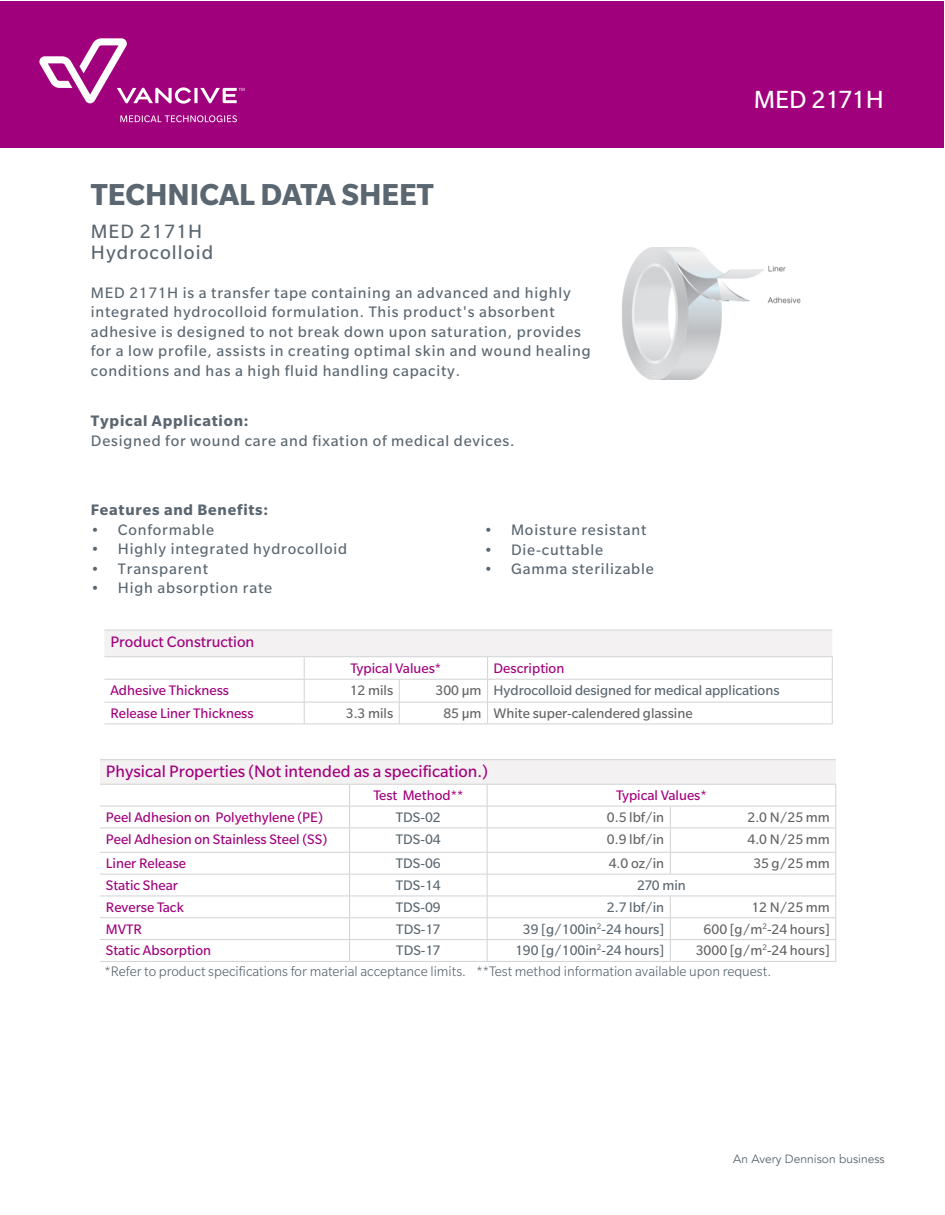
<style>
.page{position:relative;width:945px;height:1215px;background:#fff}
.page>*{position:absolute;margin:0;border:0;box-sizing:border-box;transform-origin:0 0}
.t1{font:700 33px "Slate Std";color:#5a6670}
.t2{font:27px "Slate Std";color:#fff}
.Body_copy_w_o_space{font:21px "Slate Std";letter-spacing:.05em;color:#5a6670}
.Body_copy_w_o_space-2{font:18px "Slate Std";color:#a1007d}
.Body_copy_w_o_space-3{font:16.5px/19.5px "Slate Std";letter-spacing:.05em;color:#5a6670}
.Body_copy_w_o_space-4{font:700 16.5px "Slate Std";letter-spacing:.05em;color:#5a6670}
.Body_copy_w_o_space-5{font:16.5px "Slate Std";color:#a1007d}
.TABLE_body{font:15px "Slate Std";color:#a1007d}
.TABLE_body-2{font:15px "Slate Std";color:#636366}
.TABLE_body-3{font:15px "Slate Std";color:#5a6670}
.body_copy{font:300 15px "Slate Std";color:#5a6670}
.t3{font:12px "Avenir";color:#5a6670}
</style>
<div class="page">
<div style="left:1px;top:1px;width:943px;height:146px;background:#a1007d"></div>
<svg style="left:120px;top:115px;width:117px;height:7px"></svg>
<svg style="left:39px;top:38px;width:205px;height:66px"></svg>
<div style="left:100px;top:760px;width:736px;height:24px;background:#f3f1f2"></div>
<svg style="left:100px;top:785px;width:736px;height:176px"></svg>
<hr style="left:100px;top:759px;width:250px;height:1px;background:#d1d2d4">
<hr style="left:350px;top:759px;width:137px;height:1px;background:#d1d2d4">
<hr style="left:487px;top:759px;width:183px;height:1px;background:#d1d2d4">
<hr style="left:670px;top:759px;width:166px;height:1px;background:#d1d2d4">
<hr style="left:100px;top:784px;width:250px;height:1px;background:#d1d2d4">
<hr style="left:350px;top:784px;width:137px;height:1px;background:#d1d2d4">
<hr style="left:487px;top:784px;width:183px;height:1px;background:#d1d2d4">
<hr style="left:670px;top:784px;width:166px;height:1px;background:#d1d2d4">
<hr style="left:100px;top:806px;width:250px;height:1px;background:#d1d2d4">
<hr style="left:350px;top:806px;width:137px;height:1px;background:#d1d2d4">
<hr style="left:487px;top:806px;width:183px;height:1px;background:#d1d2d4">
<hr style="left:670px;top:806px;width:166px;height:1px;background:#d1d2d4">
<hr style="left:100px;top:828px;width:250px;height:1px;background:#d1d2d4">
<hr style="left:350px;top:828px;width:137px;height:1px;background:#d1d2d4">
<hr style="left:487px;top:828px;width:183px;height:1px;background:#d1d2d4">
<svg style="left:670px;top:807px;width:1px;height:67px"></svg>
<svg style="left:349px;top:785px;width:1px;height:176px"></svg>
<svg style="left:487px;top:785px;width:1px;height:176px"></svg>
<svg style="left:670px;top:897px;width:1px;height:64px"></svg>
<svg style="left:836px;top:785px;width:1px;height:176px"></svg>
<hr style="left:670px;top:828px;width:166px;height:1px;background:#d1d2d4">
<hr style="left:100px;top:852px;width:250px;height:1px;background:#d1d2d4">
<hr style="left:350px;top:852px;width:137px;height:1px;background:#d1d2d4">
<hr style="left:487px;top:852px;width:183px;height:1px;background:#d1d2d4">
<hr style="left:100px;top:874px;width:250px;height:1px;background:#d1d2d4">
<hr style="left:350px;top:874px;width:137px;height:1px;background:#d1d2d4">
<hr style="left:487px;top:874px;width:183px;height:1px;background:#d1d2d4">
<hr style="left:100px;top:896px;width:250px;height:1px;background:#d1d2d4">
<hr style="left:350px;top:896px;width:137px;height:1px;background:#d1d2d4">
<hr style="left:487px;top:896px;width:183px;height:1px;background:#d1d2d4">
<hr style="left:100px;top:918px;width:250px;height:1px;background:#d1d2d4">
<hr style="left:350px;top:918px;width:137px;height:1px;background:#d1d2d4">
<hr style="left:487px;top:918px;width:183px;height:1px;background:#d1d2d4">
<hr style="left:100px;top:939px;width:250px;height:1px;background:#d1d2d4">
<hr style="left:350px;top:939px;width:137px;height:1px;background:#d1d2d4">
<hr style="left:487px;top:939px;width:183px;height:1px;background:#d1d2d4">
<hr style="left:100px;top:961px;width:250px;height:1px;background:#d1d2d4">
<hr style="left:350px;top:961px;width:137px;height:1px;background:#d1d2d4">
<hr style="left:487px;top:961px;width:183px;height:1px;background:#d1d2d4">
<hr style="left:670px;top:852px;width:166px;height:1px;background:#d1d2d4">
<hr style="left:670px;top:874px;width:166px;height:1px;background:#d1d2d4">
<hr style="left:670px;top:896px;width:166px;height:1px;background:#d1d2d4">
<hr style="left:670px;top:918px;width:166px;height:1px;background:#d1d2d4">
<hr style="left:670px;top:939px;width:166px;height:1px;background:#d1d2d4">
<hr style="left:670px;top:961px;width:166px;height:1px;background:#d1d2d4">
<svg style="left:104px;top:630px;width:729px;height:94px"></svg>
<hr style="left:104px;top:679px;width:200px;height:1px;background:#d1d2d4">
<hr style="left:104px;top:702px;width:200px;height:1px;background:#d1d2d4">
<hr style="left:104px;top:724px;width:200px;height:1px;background:#d1d2d4">
<hr style="left:304px;top:679px;width:95px;height:1px;background:#d1d2d4">
<hr style="left:399px;top:679px;width:89px;height:1px;background:#d1d2d4">
<hr style="left:488px;top:679px;width:345px;height:1px;background:#d1d2d4">
<hr style="left:304px;top:702px;width:95px;height:1px;background:#d1d2d4">
<hr style="left:399px;top:702px;width:89px;height:1px;background:#d1d2d4">
<hr style="left:488px;top:702px;width:345px;height:1px;background:#d1d2d4">
<hr style="left:304px;top:724px;width:95px;height:1px;background:#d1d2d4">
<hr style="left:399px;top:724px;width:89px;height:1px;background:#d1d2d4">
<hr style="left:488px;top:724px;width:345px;height:1px;background:#d1d2d4">
<img style="left:622px;top:247px;width:179px;height:133px">
<p class="t1" style="left:91px;top:176px;width:345px">TECHNICAL DATA SHEET</p>
<p class="Body_copy_w_o_space" style="left:91px;top:220px;width:113px">MED 2171H</p>
<p class="Body_copy_w_o_space" style="left:91px;top:241px;width:124px">Hydrocolloid</p>
<p class="Body_copy_w_o_space-3" style="left:91px;top:283px;width:501px">MED 2171H is a transfer tape containing an advanced and highly integrated hydrocolloid formulation. This product's absorbent adhesive is designed to not break down upon saturation, provides for a low profile, assists in creating optimal skin and wound healing conditions and has a high fluid handling capacity.</p>
<p class="Body_copy_w_o_space-4" style="left:91px;top:412px;width:159px">Typical Application:</p>
<p class="Body_copy_w_o_space-3" style="left:91px;top:430px;width:425px">Designed for wound care and fixation of medical devices.</p>
<p class="Body_copy_w_o_space-4" style="left:91px;top:501px;width:179px">Features and Benefits:</p>
<p class="Body_copy_w_o_space-3" style="left:91px;top:520px;width:125px">• Conformable</p>
<p class="Body_copy_w_o_space-3" style="left:91px;top:539px;width:258px">• Highly integrated hydrocolloid</p>
<p class="Body_copy_w_o_space-3" style="left:91px;top:559px;width:119px">• Transparent</p>
<p class="Body_copy_w_o_space-3" style="left:91px;top:578px;width:183px">• High absorption rate</p>
<p class="Body_copy_w_o_space-5" style="left:110px;top:633px;width:146px">Product Construction</p>
<p class="Body_copy_w_o_space-3" style="left:484px;top:520px;width:164px">• Moisture resistant</p>
<p class="Body_copy_w_o_space-3" style="left:484px;top:540px;width:121px">• Die-cuttable</p>
<p class="Body_copy_w_o_space-3" style="left:484px;top:559px;width:171px">• Gamma sterilizable</p>
<p class="TABLE_body" style="left:351px;top:660px;width:92px">Typical Values*</p>
<p class="TABLE_body" style="left:494px;top:660px;width:72px">Description</p>
<p class="t2" style="left:754px;top:86px;width:132px">MED 2171H</p>
<p class="TABLE_body" style="left:110px;top:682px;width:120px">Adhesive Thickness</p>
<p class="TABLE_body-2" style="left:350px;top:682px;width:45px">12 mils</p>
<p class="TABLE_body-2" style="left:436px;top:682px;width:47px">300 µm</p>
<p class="TABLE_body-3" style="left:494px;top:682px;width:288px">Hydrocolloid designed for medical applications</p>
<p class="TABLE_body" style="left:110px;top:705px;width:145px">Release Liner Thickness</p>
<p class="TABLE_body-2" style="left:346px;top:705px;width:49px">3.3 mils</p>
<p class="TABLE_body-2" style="left:443px;top:705px;width:40px">85 µm</p>
<p class="TABLE_body-2" style="left:494px;top:705px;width:201px">White super-calendered glassine</p>
<p class="Body_copy_w_o_space-2" style="left:106px;top:762px;width:384px">Physical Properties (Not intended as a specification.)</p>
<p class="TABLE_body" style="left:373px;top:788px;width:92px">Test Method**</p>
<p class="TABLE_body" style="left:616px;top:788px;width:92px">Typical Values*</p>
<p class="TABLE_body" style="left:106px;top:809px;width:218px">Peel Adhesion on Polyethylene (PE)</p>
<p class="TABLE_body-3" style="left:396px;top:809px;width:46px">TDS-02</p>
<p class="TABLE_body-2" style="left:607px;top:809px;width:59px">0.5 lbf/in</p>
<p class="TABLE_body-2" style="left:748px;top:809px;width:84px">2.0 N/25 mm</p>
<p class="TABLE_body" style="left:106px;top:831px;width:223px">Peel Adhesion on Stainless Steel (SS)</p>
<p class="TABLE_body-3" style="left:396px;top:831px;width:46px">TDS-04</p>
<p class="TABLE_body-2" style="left:607px;top:831px;width:59px">0.9 lbf/in</p>
<p class="TABLE_body-2" style="left:748px;top:831px;width:84px">4.0 N/25 mm</p>
<p class="TABLE_body" style="left:106px;top:856px;width:82px">Liner Release</p>
<p class="TABLE_body-3" style="left:396px;top:856px;width:46px">TDS-06</p>
<p class="TABLE_body-2" style="left:609px;top:856px;width:57px">4.0 oz/in</p>
<p class="TABLE_body-2" style="left:753px;top:856px;width:78px">35 g/25 mm</p>
<p class="TABLE_body" style="left:106px;top:877px;width:74px">Static Shear</p>
<p class="TABLE_body-3" style="left:396px;top:877px;width:46px">TDS-14</p>
<p class="TABLE_body-3" style="left:637px;top:877px;width:50px">270 min</p>
<p class="TABLE_body" style="left:106px;top:899px;width:80px">Reverse Tack</p>
<p class="TABLE_body-3" style="left:396px;top:899px;width:46px">TDS-09</p>
<p class="TABLE_body-3" style="left:607px;top:899px;width:59px">2.7 lbf/in</p>
<p class="TABLE_body-2" style="left:751px;top:899px;width:80px">12 N/25 mm</p>
<p class="TABLE_body" style="left:106px;top:921px;width:38px">MVTR</p>
<p class="TABLE_body-3" style="left:396px;top:921px;width:46px">TDS-17</p>
<p class="TABLE_body-3" style="left:523px;top:921px;width:143px">39 [g/100in<sup>2</sup>-24 hours]</p>
<p class="TABLE_body-2" style="left:704px;top:921px;width:128px">600 [g/m<sup>2</sup>-24 hours]</p>
<p class="TABLE_body" style="left:106px;top:943px;width:107px">Static Absorption</p>
<p class="TABLE_body-3" style="left:396px;top:943px;width:46px">TDS-17</p>
<p class="TABLE_body-3" style="left:515px;top:943px;width:151px">190 [g/100in<sup>2</sup>-24 hours]</p>
<p class="TABLE_body-2" style="left:696px;top:943px;width:136px">3000 [g/m<sup>2</sup>-24 hours]</p>
<p class="body_copy" style="left:104px;top:963px;width:668px">*Refer to product specifications for material acceptance limits. **Test method information available upon request.</p>
<p class="t3" style="left:733px;top:1152px;width:153px">An Avery Dennison business</p>
</div>
